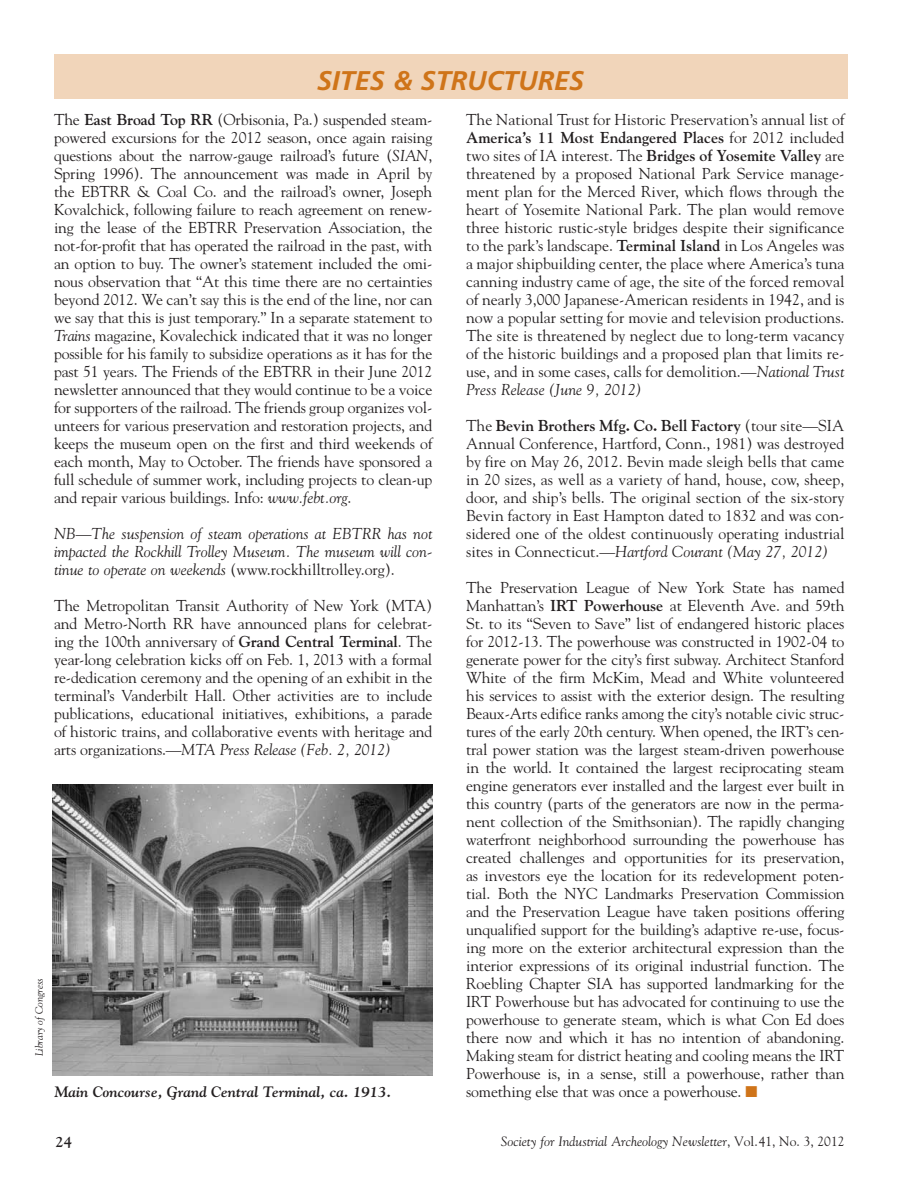
<style>
.page{position:relative;width:918px;height:1188px;background:#fff}
.page>*{position:absolute;margin:0;border:0;box-sizing:border-box;transform-origin:0 0}
.t1{font:italic 700 27px "Frutiger LT Std";color:#cf7419}
.t2{font:15.75px/18px "Goudy Std";letter-spacing:-.01em;color:#231f20;text-align:justify}
.t3{font:italic 15.75px/18px "Goudy Std";color:#231f20;text-align:justify}
.t4{font:italic 700 15px "Goudy Std";color:#231f20}
.t5{font:700 15px "Goudy Std";color:#231f20}
.t6{font:italic 13.5px "Goudy Std";color:#231f20}
.t7{font:italic 10.5px "Goudy Std";color:#231f20}
.s1{font-weight:700}
.s2{font-style:italic}
.s3{font-style:normal}
.s4{color:#cf7419}
</style>
<div class="page">
<div style="left:54px;top:54px;width:794px;height:45px;background:#f1d5ba"></div>
<img style="left:52px;top:784px;width:380px;height:292px">
<p class="t7" style="left:33px;top:1056px;width:80px;rotate:-90deg">Library of Congress</p>
<h1 class="t1" style="left:317px;top:64px;width:15px">SITES</h1>
<h1 class="t1" style="left:393px;top:64px;width:46px">&amp; STRUCTURES</h1>
<p class="t2" style="left:54px;top:110px;width:380px">The <span class="s1">East Broad Top RR</span> (Orbisonia, Pa.) suspended steam&shy;powered excursions for the 2012 season, once again raising questions about the narrow-gauge railroad’s future (<span class="s2">SIAN</span>, Spring 1996). The announcement was made in April by the EBTRR &amp; Coal Co. and the railroad’s owner, Joseph Kovalchick, following failure to reach agreement on renew&shy;ing the lease of the EBTRR Preservation Association, the not-for-profit that has operated the railroad in the past, with an option to buy. The owner’s statement included the omi&shy;nous observation that “At this time there are no certainties beyond 2012. We can’t say this is the end of the line, nor can we say that this is just temporary.” In a separate statement to <span class="s2">Trains</span> magazine, Kovalechick indicated that it was no longer possible for his family to subsidize operations as it has for the past 51 years. The Friends of the EBTRR in their June 2012 newsletter announced that they would continue to be a voice for supporters of the railroad. The friends group organizes vol&shy;unteers for various preservation and restoration projects, and keeps the museum open on the first and third weekends of each month, May to October. The friends have sponsored a full schedule of summer work, including projects to clean-up and repair various buildings. Info: <span class="s2">www.febt.org</span>.</p>
<p class="t3" style="left:54px;top:524px;width:380px">NB—The suspension of steam operations at EBTRR has not impacted the Rockhill Trolley Museum. The museum will con&shy;tinue to operate on weekends <span class="s3">(www.rockhilltrolley.org).</span></p>
<p class="t2" style="left:54px;top:596px;width:380px">The Metropolitan Transit Authority of New York (MTA) and Metro-North RR have announced plans for celebrat&shy;ing the 100th anniversary of <span class="s1">Grand Central Terminal</span>. The year-long celebration kicks off on Feb. 1, 2013 with a formal re-dedication ceremony and the opening of an exhibit in the terminal’s Vanderbilt Hall. Other activities are to include publications, educational initiatives, exhibitions, a parade of historic trains, and collaborative events with heritage and arts organizations.—<span class="s2">MTA Press Release (Feb. 2, 2012)</span></p>
<p class="t2" style="left:466px;top:110px;width:380px">The National Trust for Historic Preservation’s annual list of <span class="s1">America’s 11 Most Endangered Places</span> for 2012 included two sites of IA interest. The <span class="s1">Bridges of Yosemite Valley</span> are threatened by a proposed National Park Service manage&shy;ment plan for the Merced River, which flows through the heart of Yosemite National Park. The plan would remove three historic rustic-style bridges despite their significance to the park’s landscape. <span class="s1">Terminal Island</span> in Los Angeles was a major shipbuilding center, the place where America’s tuna canning industry came of age, the site of the forced removal of nearly 3,000 Japanese-American residents in 1942, and is now a popular setting for movie and television productions.<br>The site is threatened by neglect due to long-term vacancy of the historic buildings and a proposed plan that limits re&shy;use, and in some cases, calls for demolition.—<span class="s2">National Trust Press Release (June 9, 2012)</span></p>
<p class="t2" style="left:466px;top:416px;width:380px">The <span class="s1">Bevin Brothers Mfg. Co. Bell Factory</span> (tour site—SIA Annual Conference, Hartford, Conn., 1981) was destroyed by fire on May 26, 2012. Bevin made sleigh bells that came in 20 sizes, as well as a variety of hand, house, cow, sheep, door, and ship’s bells. The original section of the six-story Bevin factory in East Hampton dated to 1832 and was con&shy;sidered one of the oldest continuously operating industrial sites in Connecticut.—<span class="s2">Hartford Courant (May 27, 2012)</span></p>
<p class="t2" style="left:466px;top:578px;width:380px">The Preservation League of New York State has named Manhattan’s <span class="s1">IRT Powerhouse</span> at Eleventh Ave. and 59th St. to its “Seven to Save” list of endangered historic places for 2012-13. The powerhouse was constructed in 1902-04 to generate power for the city’s first subway. Architect Stanford White of the firm McKim, Mead and White volunteered his services to assist with the exterior design. The resulting Beaux-Arts edifice ranks among the city’s notable civic struc&shy;tures of the early 20th century. When opened, the IRT’s cen&shy;tral power station was the largest steam-driven powerhouse in the world. It contained the largest reciprocating steam engine generators ever installed and the largest ever built in this country (parts of the generators are now in the perma&shy;nent collection of the Smithsonian). The rapidly changing waterfront neighborhood surrounding the powerhouse has created challenges and opportunities for its preservation, as investors eye the location for its redevelopment poten&shy;tial. Both the NYC Landmarks Preservation Commission and the Preservation League have taken positions offering unqualified support for the building’s adaptive re-use, focus&shy;ing more on the exterior architectural expression than the interior expressions of its original industrial function. The Roebling Chapter SIA has supported landmarking for the IRT Powerhouse but has advocated for continuing to use the powerhouse to generate steam, which is what Con Ed does there now and which it has no intention of abandoning.<br>Making steam for district heating and cooling means the IRT Powerhouse is, in a sense, still a powerhouse, rather than</p>
<p class="t4" style="left:54px;top:1083px;width:338px">Main Concourse, Grand Central Terminal, ca. 1913.</p>
<p class="t2" style="left:466px;top:1082px;width:293px">something else that was once a powerhouse. <span class="s4">■</span></p>
<p class="t5" style="left:56px;top:1133px;width:18px">24</p>
<p class="t6" style="left:501px;top:1133px;width:345px">Society for Industrial Archeology Newsletter<span class="s3">, Vol.41, No. 3, 2012</span></p>
</div>
